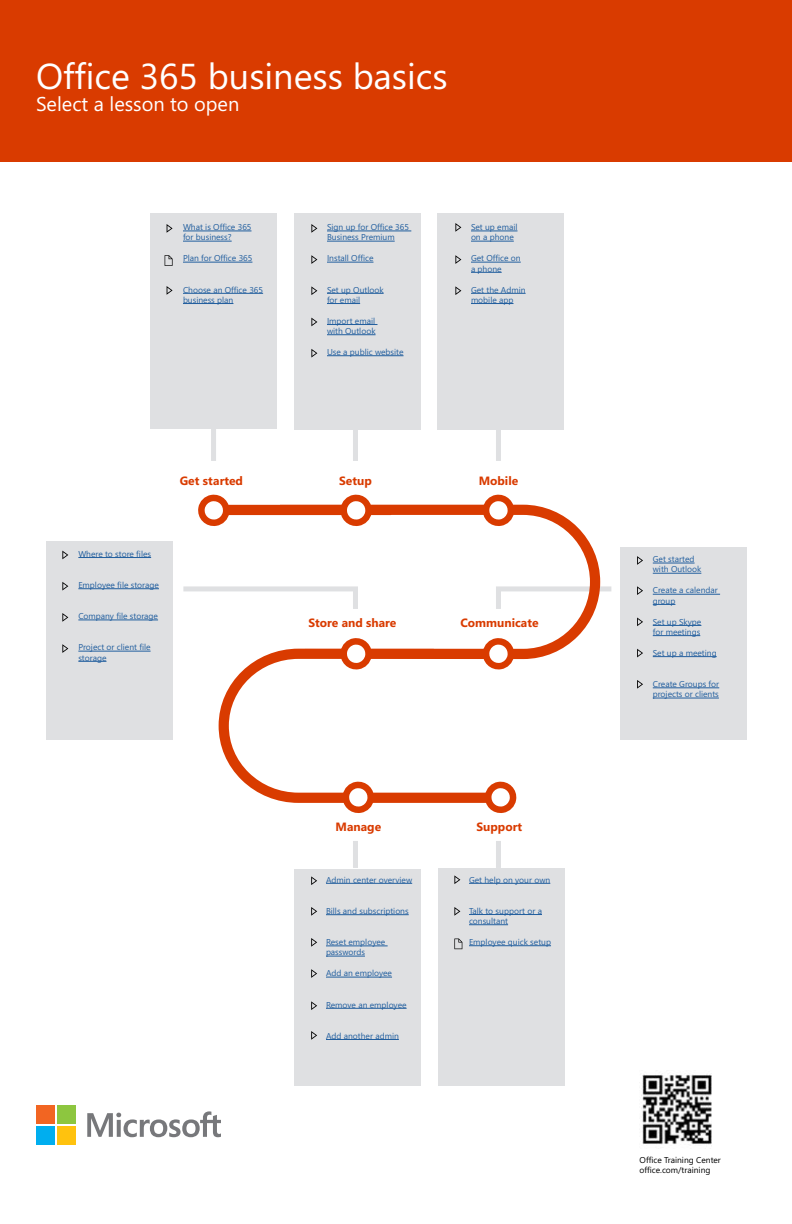
<style>
.page{position:relative;width:792px;height:1224px;background:#fff}
.page>*{position:absolute;margin:0;border:0;box-sizing:border-box;transform-origin:0 0}
.t1{font:36px "Segoe WP";color:#fff}
.t2{font:20px "Segoe WP";color:#fff}
.t3{font:700 12px "Segoe WP";color:#d93b00}
.t4{font:8.5px/10.2px "Segoe WP";color:#215e9e}
.t5{font:8.5px/10.2px "Segoe WP";color:#000}
</style>
<div class="page">
<div style="left:0;top:0;width:792px;height:162px;background:#d93b00"></div>
<svg style="left:600px;top:584px;width:12px;height:8px"></svg>
<svg style="left:503px;top:505px;width:97px;height:155px"></svg>
<svg style="left:503px;top:781px;width:14px;height:32px"></svg>
<svg style="left:503px;top:495px;width:15px;height:32px"></svg>
<svg style="left:503px;top:637px;width:15px;height:32px"></svg>
<div style="left:150px;top:213px;width:127px;height:216px;background:#dfe0e2"></div>
<svg style="left:183px;top:429px;width:320px;height:439px"></svg>
<div style="left:294px;top:213px;width:127px;height:216px;background:#dfe0e2"></div>
<div style="left:620px;top:547px;width:127px;height:193px;background:#dfe0e2"></div>
<div style="left:437px;top:213px;width:127px;height:216px;background:#dfe0e2"></div>
<div style="left:438px;top:868px;width:127px;height:217px;background:#dfe0e2"></div>
<div style="left:46px;top:542px;width:127px;height:198px;background:#dfe0e2"></div>
<div style="left:294px;top:869px;width:127px;height:216px;background:#dfe0e2"></div>
<img style="left:641px;top:1073px;width:71px;height:73px">
<hr style="left:183px;top:231px;width:69px;height:1px;background:#215e9e">
<hr style="left:183px;top:241px;width:49px;height:1px;background:#215e9e">
<hr style="left:327px;top:231px;width:84px;height:1px;background:#215e9e">
<hr style="left:327px;top:241px;width:68px;height:1px;background:#215e9e">
<hr style="left:326px;top:883px;width:86px;height:1px;background:#215e9e">
<hr style="left:653px;top:563px;width:42px;height:1px;background:#215e9e">
<hr style="left:653px;top:573px;width:48px;height:1px;background:#215e9e">
<hr style="left:78px;top:557px;width:73px;height:1px;background:#215e9e">
<hr style="left:471px;top:231px;width:47px;height:1px;background:#215e9e">
<hr style="left:471px;top:241px;width:43px;height:1px;background:#215e9e">
<hr style="left:327px;top:324px;width:51px;height:1px;background:#215e9e">
<hr style="left:327px;top:334px;width:49px;height:1px;background:#215e9e">
<hr style="left:326px;top:977px;width:66px;height:1px;background:#215e9e">
<hr style="left:653px;top:656px;width:64px;height:1px;background:#215e9e">
<hr style="left:78px;top:651px;width:73px;height:1px;background:#215e9e">
<svg style="left:78px;top:661px;width:28px;height:1px"></svg>
<hr style="left:327px;top:262px;width:46px;height:1px;background:#215e9e">
<hr style="left:326px;top:914px;width:83px;height:1px;background:#215e9e">
<hr style="left:469px;top:883px;width:81px;height:1px;background:#215e9e">
<hr style="left:653px;top:594px;width:67px;height:1px;background:#215e9e">
<svg style="left:653px;top:604px;width:22px;height:1px"></svg>
<hr style="left:78px;top:588px;width:81px;height:1px;background:#215e9e">
<hr style="left:471px;top:262px;width:50px;height:1px;background:#215e9e">
<hr style="left:471px;top:272px;width:31px;height:1px;background:#215e9e">
<hr style="left:327px;top:355px;width:77px;height:1px;background:#215e9e">
<hr style="left:326px;top:1008px;width:81px;height:1px;background:#215e9e">
<hr style="left:653px;top:688px;width:66px;height:1px;background:#215e9e">
<hr style="left:653px;top:698px;width:66px;height:1px;background:#215e9e">
<hr style="left:327px;top:293px;width:57px;height:1px;background:#215e9e">
<hr style="left:327px;top:303px;width:33px;height:1px;background:#215e9e">
<hr style="left:326px;top:946px;width:62px;height:1px;background:#215e9e">
<hr style="left:326px;top:956px;width:39px;height:1px;background:#215e9e">
<hr style="left:469px;top:914px;width:73px;height:1px;background:#215e9e">
<hr style="left:469px;top:924px;width:39px;height:1px;background:#215e9e">
<hr style="left:653px;top:625px;width:48px;height:1px;background:#215e9e">
<hr style="left:653px;top:635px;width:47px;height:1px;background:#215e9e">
<hr style="left:78px;top:620px;width:80px;height:1px;background:#215e9e">
<hr style="left:471px;top:293px;width:55px;height:1px;background:#215e9e">
<hr style="left:471px;top:303px;width:43px;height:1px;background:#215e9e">
<hr style="left:469px;top:945px;width:82px;height:1px;background:#215e9e">
<hr style="left:326px;top:1039px;width:73px;height:1px;background:#215e9e">
<hr style="left:183px;top:262px;width:69px;height:1px;background:#215e9e">
<hr style="left:183px;top:293px;width:80px;height:1px;background:#215e9e">
<hr style="left:183px;top:303px;width:50px;height:1px;background:#215e9e">
<svg style="left:167px;top:224px;width:6px;height:9px"></svg>
<svg style="left:167px;top:286px;width:6px;height:9px"></svg>
<svg style="left:165px;top:255px;width:8px;height:11px"></svg>
<svg style="left:311px;top:224px;width:6px;height:9px"></svg>
<svg style="left:455px;top:223px;width:6px;height:9px"></svg>
<svg style="left:455px;top:255px;width:6px;height:9px"></svg>
<svg style="left:455px;top:286px;width:6px;height:9px"></svg>
<svg style="left:311px;top:255px;width:6px;height:9px"></svg>
<svg style="left:311px;top:286px;width:6px;height:9px"></svg>
<svg style="left:311px;top:318px;width:6px;height:8px"></svg>
<svg style="left:311px;top:349px;width:6px;height:9px"></svg>
<svg style="left:62px;top:551px;width:6px;height:8px"></svg>
<svg style="left:62px;top:582px;width:6px;height:9px"></svg>
<svg style="left:62px;top:613px;width:6px;height:9px"></svg>
<svg style="left:62px;top:644px;width:6px;height:9px"></svg>
<svg style="left:311px;top:876px;width:6px;height:9px"></svg>
<svg style="left:454px;top:875px;width:6px;height:9px"></svg>
<svg style="left:454px;top:907px;width:6px;height:9px"></svg>
<svg style="left:311px;top:938px;width:6px;height:9px"></svg>
<svg style="left:311px;top:969px;width:6px;height:9px"></svg>
<svg style="left:311px;top:1001px;width:6px;height:9px"></svg>
<svg style="left:311px;top:1031px;width:6px;height:9px"></svg>
<svg style="left:311px;top:907px;width:6px;height:9px"></svg>
<svg style="left:454px;top:939px;width:8px;height:10px"></svg>
<svg style="left:87px;top:1111px;width:134px;height:26px"></svg>
<div style="left:36px;top:1105px;width:19px;height:19px;background:#f26522"></div>
<div style="left:57px;top:1105px;width:18px;height:19px;background:#8dc63f"></div>
<div style="left:36px;top:1126px;width:19px;height:19px;background:#00aeef"></div>
<div style="left:57px;top:1126px;width:18px;height:19px;background:#ffc20e"></div>
<svg style="left:637px;top:556px;width:6px;height:9px"></svg>
<svg style="left:637px;top:586px;width:6px;height:9px"></svg>
<svg style="left:637px;top:618px;width:6px;height:8px"></svg>
<svg style="left:637px;top:649px;width:6px;height:8px"></svg>
<svg style="left:637px;top:680px;width:6px;height:9px"></svg>
<h1 class="t1" style="left:36px;top:52px;width:413px">Office 365 business basics</h1>
<h2 class="t2" style="left:36px;top:90px;width:205px">Select a lesson to open</h2>
<p class="t4" style="left:183px;top:222px;width:70px">What is Office 365 for business?</p>
<p class="t4" style="left:327px;top:222px;width:84px">Sign up for Office 365<br>Business Premium</p>
<p class="t4" style="left:183px;top:253px;width:71px">Plan for Office 365</p>
<p class="t4" style="left:183px;top:284px;width:82px">Choose an Office 365 business plan</p>
<p class="t4" style="left:327px;top:253px;width:48px">Install Office</p>
<p class="t4" style="left:327px;top:284px;width:58px">Set up Outlook for email</p>
<p class="t4" style="left:327px;top:315px;width:50px">Import email with Outlook</p>
<p class="t4" style="left:327px;top:346px;width:78px">Use a public website</p>
<p class="t4" style="left:471px;top:222px;width:48px">Set up email on a phone</p>
<p class="t4" style="left:471px;top:253px;width:51px">Get Office on a phone</p>
<p class="t4" style="left:471px;top:284px;width:56px">Get the Admin mobile app</p>
<h3 class="t3" style="left:180px;top:472px;width:65px">Get started</h3>
<h3 class="t3" style="left:339px;top:472px;width:34px">Setup</h3>
<h3 class="t3" style="left:479px;top:472px;width:41px">Mobile</h3>
<p class="t4" style="left:78px;top:548px;width:74px">Where to store files</p>
<p class="t4" style="left:78px;top:579px;width:82px">Employee file storage</p>
<p class="t4" style="left:78px;top:611px;width:81px">Company file storage</p>
<p class="t4" style="left:78px;top:642px;width:74px">Project or client file storage</p>
<h3 class="t3" style="left:308px;top:615px;width:89px">Store and share</h3>
<h3 class="t3" style="left:460px;top:615px;width:80px">Communicate</h3>
<h3 class="t3" style="left:336px;top:818px;width:47px">Manage</h3>
<h3 class="t3" style="left:477px;top:818px;width:47px">Support</h3>
<p class="t4" style="left:326px;top:874px;width:88px">Admin center overview</p>
<p class="t4" style="left:326px;top:905px;width:84px">Bills and subscriptions</p>
<p class="t4" style="left:326px;top:937px;width:61px">Reset employee passwords</p>
<p class="t4" style="left:326px;top:968px;width:68px">Add an employee</p>
<p class="t4" style="left:326px;top:999px;width:82px">Remove an employee</p>
<p class="t4" style="left:326px;top:1030px;width:74px">Add another admin</p>
<p class="t4" style="left:469px;top:874px;width:83px">Get help on your own</p>
<p class="t4" style="left:469px;top:905px;width:75px">Talk to support or a consultant</p>
<p class="t4" style="left:469px;top:936px;width:84px">Employee quick setup</p>
<p class="t4" style="left:653px;top:554px;width:50px">Get started with Outlook</p>
<p class="t4" style="left:653px;top:585px;width:66px">Create a calendar group</p>
<p class="t4" style="left:653px;top:616px;width:50px">Set up Skype for meetings</p>
<p class="t4" style="left:653px;top:647px;width:65px">Set up a meeting</p>
<p class="t4" style="left:653px;top:679px;width:68px">Create Groups for projects or clients</p>
<p class="t5" style="left:640px;top:1154px;width:83px">Office Training Center office.com/training</p>
</div>
